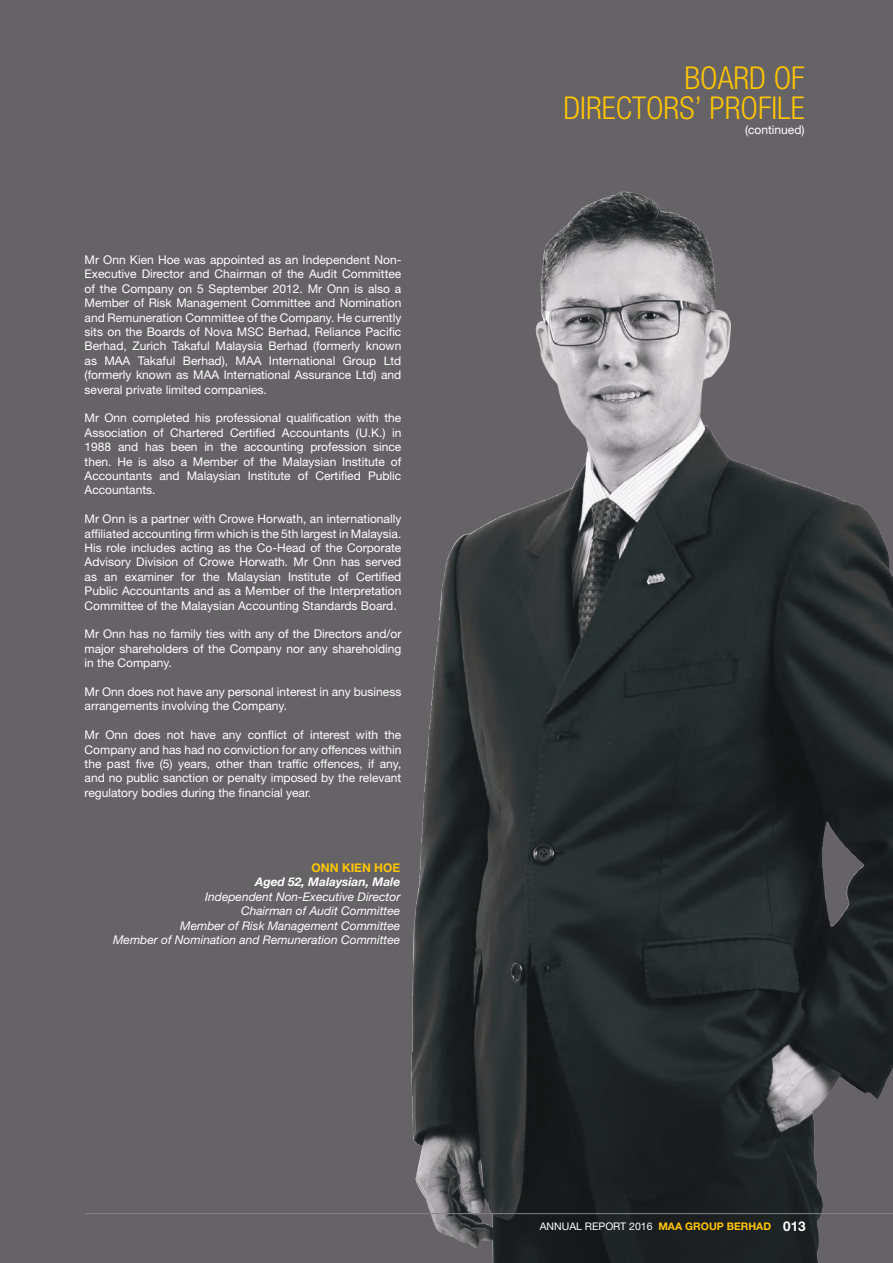
<style>
.page{position:relative;width:893px;height:1263px;background:#656365}
.page>*{position:absolute;margin:0;border:0;box-sizing:border-box;transform-origin:0 0}
.t1{font:300 condensed 31.5px/30px "Helvetica Neue LT Std";color:#ffc500;text-align:right}
.t2{font:12px/14.4px "Helvetica Neue LT Std";color:#fff;text-align:justify}
.t3{font:italic 12px/14.4px "Helvetica Neue LT Std";color:#fff;text-align:right}
.t4{font:italic 700 12px "Helvetica Neue LT Std";color:#fff}
.t5{font:700 12px "Helvetica Neue LT Std";color:#ffc500}
.t6{font:10.5px "Helvetica Neue LT Std";color:#fff}
.s1{font-weight:700;color:#ffc500}
.s2{font-weight:700;font-size:13.5px}
</style>
<div class="page">
<img style="left:411px;top:191px;width:482px;height:1072px">
<hr style="left:85px;top:1213px;width:808px;height:1px;background:#808285">
<p class="t2" style="left:85px;top:252px;width:318px">Mr Onn Kien Hoe was appointed as an Independent Non-Executive Director and Chairman of the Audit Committee of the Company on 5 September 2012. Mr Onn is also a Member of Risk Management Committee and Nomination and Remuneration Committee of the Company. He currently sits on the Boards of Nova MSC Berhad, Reliance Pacific Berhad, Zurich Takaful Malaysia Berhad (formerly known as MAA Takaful Berhad), MAA International Group Ltd (formerly known as MAA International Assurance Ltd) and several private limited companies.</p>
<p class="t2" style="left:85px;top:411px;width:318px">Mr Onn completed his professional qualification with the Association of Chartered Certified Accountants (U.K.) in 1988 and has been in the accounting profession since then. He is also a Member of the Malaysian Institute of Accountants and Malaysian Institute of Certified Public Accountants.</p>
<p class="t2" style="left:85px;top:511px;width:318px">Mr Onn is a partner with Crowe Horwath, an internationally affiliated accounting firm which is the 5th largest in Malaysia.<br>His role includes acting as the Co-Head of the Corporate Advisory Division of Crowe Horwath. Mr Onn has served as an examiner for the Malaysian Institute of Certified Public Accountants and as a Member of the Interpretation Committee of the Malaysian Accounting Standards Board.</p>
<p class="t2" style="left:85px;top:627px;width:318px">Mr Onn has no family ties with any of the Directors and/or major shareholders of the Company nor any shareholding in the Company.</p>
<p class="t2" style="left:85px;top:684px;width:318px">Mr Onn does not have any personal interest in any business arrangements involving the Company.</p>
<p class="t2" style="left:85px;top:727px;width:318px">Mr Onn does not have any conflict of interest with the Company and has had no conviction for any offences within the past five (5) years, other than traffic offences, if any, and no public sanction or penalty imposed by the relevant regulatory bodies during the financial year.</p>
<p class="t5" style="left:312px;top:860px;width:90px">ONN KIEN HOE</p>
<p class="t4" style="left:255px;top:875px;width:147px">Aged 52, Malaysian, Male</p>
<p class="t3" style="left:113px;top:889px;width:289px">Independent Non-Executive Director<br>Chairman of Audit Committee<br>Member of Risk Management Committee<br>Member of Nomination and Remuneration Committee</p>
<h1 class="t1" style="left:563px;top:63px;width:243px">BOARD OF<br>DIRECTORS’ PROFILE</h1>
<p class="t2" style="left:745px;top:122px;width:61px">(continued)</p>
<p class="t6" style="left:540px;top:1220px;width:267px">ANNUAL REPORT 2016 <span class="s1">MAA GROUP BERHAD</span> <span class="s2">013</span></p>
</div>
